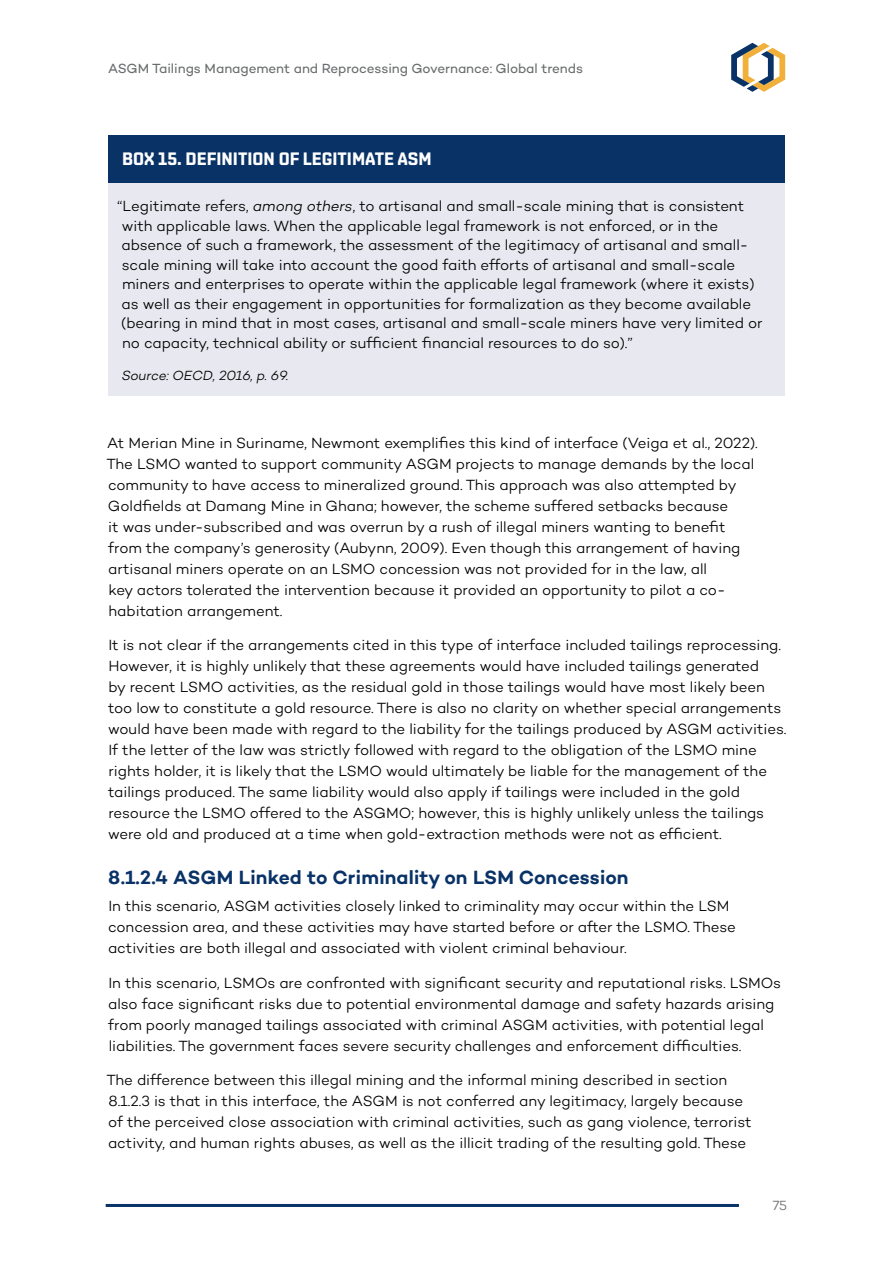
<style>
.page{position:relative;width:893px;height:1263px;background:#fff}
.page>*{position:absolute;margin:0;border:0;box-sizing:border-box;transform-origin:0 0}
.t1{font:600 19.5px "Campton";letter-spacing:.005em;color:#093266}
.t2{font:700 18px "Shentox";color:#fff}
.t3{font:300 15px/21px "Campton";letter-spacing:-.005em;color:#000}
.t4{font:13.5px "Campton";letter-spacing:-.005em;color:#696c6d}
.t5{font:italic 300 13.5px "Campton";letter-spacing:-.015em;color:#000}
.t6{font:300 13.5px "Campton";color:#696c6d}
.s1{font-style:italic}
</style>
<div class="page">
<svg style="left:731px;top:43px;width:54px;height:49px"></svg>
<hr style="left:106px;top:1204px;width:633px;height:3px;background:#093266">
<div style="left:108px;top:135px;width:677px;height:48px;background:#093266"></div>
<div style="left:108px;top:183px;width:677px;height:182px;background:#e8e9f0"></div>
<div style="left:108px;top:353px;width:677px;height:43px;background:#e8e9f0"></div>
<p class="t4" style="left:108px;top:60px;width:476px">ASGM Tailings Management and Reprocessing Governance: Global trends</p>
<p class="t2" style="left:122px;top:148px;width:311px">BOX 15. DEFINITION OF LEGITIMATE ASM</p>
<p class="t3" style="left:117px;top:196px;width:647px;line-height:19.5px">“Legitimate refers, <span class="s1">among others</span>, to artisanal and small-scale mining that is consistent with applicable laws. When the applicable legal framework is not enforced, or in the absence of such a framework, the assessment of the legitimacy of artisanal and small&shy;scale mining will take into account the good faith efforts of artisanal and small-scale miners and enterprises to operate within the applicable legal framework (where it exists) as well as their engagement in opportunities for formalization as they become available (bearing in mind that in most cases, artisanal and small-scale miners have very limited or no capacity, technical ability or sufficient financial resources to do so).”</p>
<p class="t5" style="left:122px;top:367px;width:168px">Source: OECD, 2016, p. 69.</p>
<p class="t3" style="left:106px;top:432px;width:653px">At Merian Mine in Suriname, Newmont exemplifies this kind of interface (Veiga et al., 2022).<br>The LSMO wanted to support community ASGM projects to manage demands by the local community to have access to mineralized ground. This approach was also attempted by Goldfields at Damang Mine in Ghana; however, the scheme suffered setbacks because<br>it was under-subscribed and was overrun by a rush of illegal miners wanting to benefit from the company’s generosity (Aubynn, 2009). Even though this arrangement of having artisanal miners operate on an LSMO concession was not provided for in the law, all<br>key actors tolerated the intervention because it provided an opportunity to pilot a co&shy;habitation arrangement.</p>
<p class="t3" style="left:108px;top:634px;width:680px">It is not clear if the arrangements cited in this type of interface included tailings reprocessing.<br>However, it is highly unlikely that these agreements would have included tailings generated<br>by recent LSMO activities, as the residual gold in those tailings would have most likely been too low to constitute a gold resource. There is also no clarity on whether special arrangements would have been made with regard to the liability for the tailings produced by ASGM activities.<br>If the letter of the law was strictly followed with regard to the obligation of the LSMO mine rights holder, it is likely that the LSMO would ultimately be liable for the management of the tailings produced. The same liability would also apply if tailings were included in the gold resource the LSMO offered to the ASGMO; however, this is highly unlikely unless the tailings were old and produced at a time when gold-extraction methods were not as efficient.</p>
<h1 class="t1" style="left:108px;top:864px;width:522px">8.1.2.4 ASGM Linked to Criminality on LSM Concession</h1>
<p class="t3" style="left:108px;top:895px;width:629px">In this scenario, ASGM activities closely linked to criminality may occur within the LSM concession area, and these activities may have started before or after the LSMO. These activities are both illegal and associated with violent criminal behaviour.</p>
<p class="t3" style="left:108px;top:972px;width:675px">In this scenario, LSMOs are confronted with significant security and reputational risks. LSMOs also face significant risks due to potential environmental damage and safety hazards arising from poorly managed tailings associated with criminal ASGM activities, with potential legal liabilities. The government faces severe security challenges and enforcement difficulties.</p>
<p class="t3" style="left:106px;top:1069px;width:647px">The difference between this illegal mining and the informal mining described in section 8.1.2.3 is that in this interface, the ASGM is not conferred any legitimacy, largely because of the perceived close association with criminal activities, such as gang violence, terrorist activity, and human rights abuses, as well as the illicit trading of the resulting gold. These</p>
<p class="t6" style="left:773px;top:1197px;width:16px">75</p>
</div>
